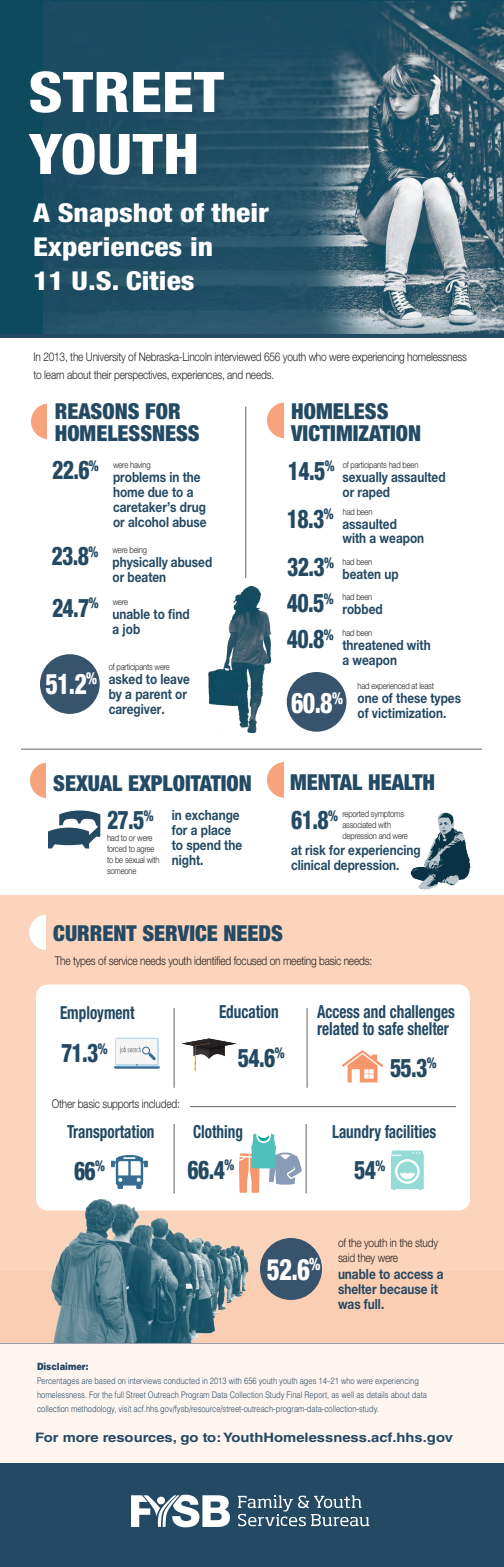
<style>
.page{position:relative;width:504px;height:1567px;background:#fff}
.page>*{position:absolute;margin:0;border:0;box-sizing:border-box;transform-origin:0 0}
.t1{font:800 condensed 56px/62px "Helvetica Neue LT Pro";color:#fff;scale:1.14 1}
.t2{font:800 condensed 29.6px "Helvetica Neue LT Pro";color:#fff;scale:.84 1}
.t3{font:800 condensed 28.5px "Helvetica Neue LT Pro";color:#fff;scale:.84 1}
.t4{font:800 condensed 26.1px/34.3px "Helvetica Neue LT Pro";color:#fff;scale:1.14 1}
.t5{font:800 condensed 25.8px "Helvetica Neue LT Pro";letter-spacing:-.03em;color:#234963;scale:.84 1}
.t6{font:900 condensed 22px/21.4px "Helvetica Neue LT Pro";color:#234963}
.t7{font:700 condensed 18px/17px "Helvetica Neue LT Pro";color:#234963;scale:.84 1}
.t8{font:700 14px/15px "Helvetica Neue LT Pro";color:#234963;scale:.84 1}
.t9{font:700 13px "Helvetica LT Std";color:#234963;scale:1.14 1}
.t10{font:300 12px/18px "Helvetica Neue LT Pro";letter-spacing:-.02em;color:#231f20;scale:.84 1}
.t11{font:900 10px "Helvetica LT Std";color:#234963;scale:.83 1}
.t12{font:300 9px/14px "Helvetica LT Std";color:#234963;scale:.83 1}
.t13{font:300 9px/11px "Helvetica Neue LT Pro";letter-spacing:-.02em;color:#231f20;scale:.84 1}
.s1{font-weight:800;font-stretch:condensed;font-size:25.8px;color:#234963}
.s2{font-weight:800;font-stretch:condensed;font-size:15px;color:#234963}
</style>
<div class="page">
<div style="left:0;top:896px;width:504px;height:448px;background:#fcd3bb"></div>
<svg style="left:0;top:1275px;width:504px;height:189px;fill:#fef4f0"></svg>
<hr style="left:246px;top:406px;width:1px;height:172px;background:#636366">
<hr style="left:21px;top:749px;width:461px;height:1px;background:#636366">
<div style="left:0;top:0;width:504px;height:336px;background:#0e4a5e"></div>
<img style="left:43px;top:2px;width:461px;height:332px">
<hr style="left:0;top:334px;width:504px;height:4px;background:#234963">
<div style="left:29px;top:73px;width:204px;height:112px;background:#234963"></div>
<div style="left:34px;top:205px;width:246px;height:98px;background:#234963"></div>
<div style="left:31px;top:404px;width:36px;height:35px;background:#f7a37c;border-radius:50%"></div>
<div style="left:48px;top:398px;width:50px;height:54px;background:#fff"></div>
<div style="left:40px;top:654px;width:60px;height:60px;background:#38546d;border-radius:50%"></div>
<img style="left:208px;top:585px;width:64px;height:149px">
<div style="left:267px;top:403px;width:36px;height:35px;background:#f7a37c;border-radius:50%"></div>
<div style="left:284px;top:396px;width:50px;height:54px;background:#fff"></div>
<div style="left:287px;top:672px;width:59px;height:60px;background:#38546d;border-radius:50%"></div>
<div style="left:30px;top:762px;width:36px;height:36px;background:#f7a37c;border-radius:50%"></div>
<div style="left:47px;top:756px;width:50px;height:54px;background:#fff"></div>
<div style="left:267px;top:762px;width:36px;height:36px;background:#f7a37c;border-radius:50%"></div>
<div style="left:284px;top:756px;width:50px;height:54px;background:#fff"></div>
<svg style="left:48px;top:810px;width:52px;height:38px"></svg>
<img style="left:411px;top:812px;width:60px;height:77px">
<div style="left:29px;top:914px;width:36px;height:36px;background:#fff;border-radius:50%"></div>
<div style="left:46px;top:908px;width:50px;height:54px;background:#fcd3bb"></div>
<div style="left:36px;top:984px;width:434px;height:226px;background:#fff;border-radius:12px"></div>
<svg style="left:115px;top:1038px;width:44px;height:28px"></svg>
<div style="left:117px;top:1039px;width:40px;height:24px;background:#f5f5f5"></div>
<svg style="left:114px;top:1046px;width:46px;height:23px"></svg>
<svg style="left:182px;top:1039px;width:54px;height:33px"></svg>
<svg style="left:342px;top:1050px;width:42px;height:33px"></svg>
<svg style="left:111px;top:1155px;width:37px;height:34px"></svg>
<svg style="left:239px;top:1134px;width:63px;height:59px"></svg>
<svg style="left:391px;top:1151px;width:33px;height:39px"></svg>
<hr style="left:307px;top:1008px;width:1px;height:80px;background:#636366">
<hr style="left:174px;top:1008px;width:1px;height:80px;background:#636366">
<hr style="left:306px;top:1124px;width:1px;height:70px;background:#636366">
<hr style="left:174px;top:1124px;width:1px;height:70px;background:#636366">
<hr style="left:190px;top:1106px;width:266px;height:1px;background:#636366">
<div style="left:260px;top:1238px;width:62px;height:62px;background:#38546d;border-radius:50%"></div>
<img style="left:22px;top:1192px;width:229px;height:151px">
<hr style="left:0;top:1343px;width:504px;height:1px;background:#969dac">
<div style="left:0;top:1464px;width:504px;height:103px;background:#234963"></div>
<svg style="left:131px;top:1495px;width:99px;height:32px"></svg>
<svg style="left:238px;top:1495px;width:131px;height:31px"></svg>
<h1 class="t1" style="left:28px;top:60px;width:173px">STREET<br>YOUTH</h1>
<h3 class="t4" style="left:33px;top:195px;width:209px">A Snapshot of their<br>Experiences in<br>11 U.S. Cities</h3>
<p class="t10" style="left:34px;top:348px;width:518px">In 2013, the University of Nebraska-Lincoln interviewed 656 youth who were experiencing homelessness to learn about their perspectives, experiences, and needs.</p>
<h3 class="t6" style="left:55px;top:400px;width:147px">REASONS FOR<br>HOMELESSNESS</h3>
<p class="t13" style="left:52px;top:459px;width:119px"><span class="s1">22.6</span><span class="s2">%</span> were having</p>
<h3 class="t6" style="left:291px;top:400px;width:131px">HOMELESS<br>VICTIMIZATION</h3>
<p class="t13" style="left:343px;top:459px;width:92px">of participants had been</p>
<h3 class="t5" style="left:288px;top:454px;width:57px">14.5<sup>%</sup></h3>
<p class="t8" style="left:342px;top:469px;width:124px">sexually assaulted or raped</p>
<p class="t13" style="left:343px;top:507px;width:37px">had been</p>
<p class="t8" style="left:113px;top:469px;width:113px">problems in the home due to a caretaker’s drug or alcohol abuse</p>
<p class="t13" style="left:112px;top:544px;width:43px">were being</p>
<h3 class="t5" style="left:287px;top:502px;width:57px">18.3<sup>%</sup></h3>
<p class="t8" style="left:342px;top:517px;width:99px;line-height:14px">assaulted<br>with a weapon</p>
<p class="t13" style="left:342px;top:556px;width:37px">had been</p>
<h3 class="t5" style="left:52px;top:540px;width:57px">23.8<sup>%</sup></h3>
<p class="t8" style="left:112px;top:554px;width:120px">physically abused or beaten</p>
<p class="t13" style="left:113px;top:596px;width:20px">were</p>
<h3 class="t5" style="left:287px;top:551px;width:57px">32.3<sup>%</sup></h3>
<p class="t8" style="left:342px;top:566px;width:68px">beaten up</p>
<p class="t13" style="left:342px;top:591px;width:37px">had been</p>
<h3 class="t5" style="left:287px;top:587px;width:57px">40.5<sup>%</sup></h3>
<p class="t8" style="left:342px;top:601px;width:49px">robbed</p>
<p class="t13" style="left:342px;top:627px;width:37px">had been</p>
<h3 class="t5" style="left:52px;top:592px;width:57px">24.7<sup>%</sup></h3>
<p class="t8" style="left:112px;top:606px;width:93px">unable to fnd a job</p>
<h3 class="t5" style="left:287px;top:623px;width:57px">40.8<sup>%</sup></h3>
<p class="t8" style="left:342px;top:637px;width:107px">threatened with a weapon</p>
<h3 class="t3" style="left:291px;top:686px;width:63px">60.8<sup>%</sup></h3>
<p class="t13" style="left:109px;top:661px;width:74px">of participants were</p>
<p class="t8" style="left:109px;top:671px;width:98px">asked to leave by a parent or caregiver.</p>
<h3 class="t3" style="left:45px;top:666px;width:63px">51.2<sup>%</sup></h3>
<p class="t13" style="left:358px;top:680px;width:93px">had experienced at least</p>
<p class="t8" style="left:358px;top:690px;width:125px">one of these types of victimization.</p>
<h3 class="t6" style="left:53px;top:772px;width:200px">SEXUAL EXPLOITATION</h3>
<h3 class="t5" style="left:107px;top:804px;width:57px">27.5<sup>%</sup></h3>
<p class="t13" style="left:107px;top:832px;width:64px">had to or were forced to agree to be sexual with someone</p>
<p class="t8" style="left:172px;top:808px;width:85px">in exchange for a place to spend the night.</p>
<h3 class="t6" style="left:290px;top:771px;width:147px">MENTAL HEALTH</h3>
<p class="t13" style="left:342px;top:808px;width:79px;text-indent:-51px"><span class="s1">61.8</span><span class="s2">%</span> reported symptoms associated with depression and were</p>
<p class="t8" style="left:291px;top:842px;width:156px">at risk for experiencing clinical depression.</p>
<h3 class="t6" style="left:53px;top:922px;width:231px">CURRENT SERVICE NEEDS</h3>
<p class="t10" style="left:55px;top:951px;width:379px">The types of service needs youth identifed focused on meeting basic needs:</p>
<p class="t7" style="left:60px;top:1004px;width:90px">Employment</p>
<h3 class="t5" style="left:61px;top:1037px;width:57px">71.3<sup>%</sup></h3>
<p class="t7" style="left:219px;top:1003px;width:73px">Education</p>
<h3 class="t5" style="left:238px;top:1042px;width:57px">54.6<sup>%</sup></h3>
<p class="t7" style="left:317px;top:1003px;width:166px">Access and challenges related to safe shelter</p>
<h3 class="t5" style="left:390px;top:1052px;width:57px">55.3<sup>%</sup></h3>
<p class="t10" style="left:52px;top:1095px;width:154px">Other basic supports included:</p>
<p class="t7" style="left:67px;top:1123px;width:106px">Transportation</p>
<h3 class="t5" style="left:74px;top:1155px;width:39px">66<sup>%</sup></h3>
<p class="t7" style="left:193px;top:1123px;width:61px">Clothing</p>
<h3 class="t5" style="left:188px;top:1153px;width:57px">66.4<sup>%</sup></h3>
<p class="t7" style="left:332px;top:1123px;width:125px">Laundry facilities</p>
<h3 class="t5" style="left:354px;top:1154px;width:39px">54<sup>%</sup></h3>
<h2 class="t2" style="left:267px;top:1251px;width:65px">52.6<sup>%</sup></h2>
<p class="t10" style="left:338px;top:1235px;width:121px;line-height:15px">of the youth in the study said they were</p>
<p class="t8" style="left:338px;top:1266px;width:127px">unable to access a shelter because it was full.</p>
<p class="t11" style="left:37px;top:1360px;width:63px">Disclaimer:</p>
<p class="t12" style="left:37px;top:1373px;width:471px">Percentages are based on interviews conducted in 2013 with 656 youth youth ages 14–21 who were experiencing homelessness. For the full Street Outreach Program Data Collection Study Final Report, as well as details about data collection methodology, visit acf.hhs.gov/fysb/resource/street-outreach-program-data-collection-study.</p>
<p class="t9" style="left:35px;top:1429px;width:368px">For more resources, go to:YouthHomelessness.acf.hhs.gov</p>
</div>
